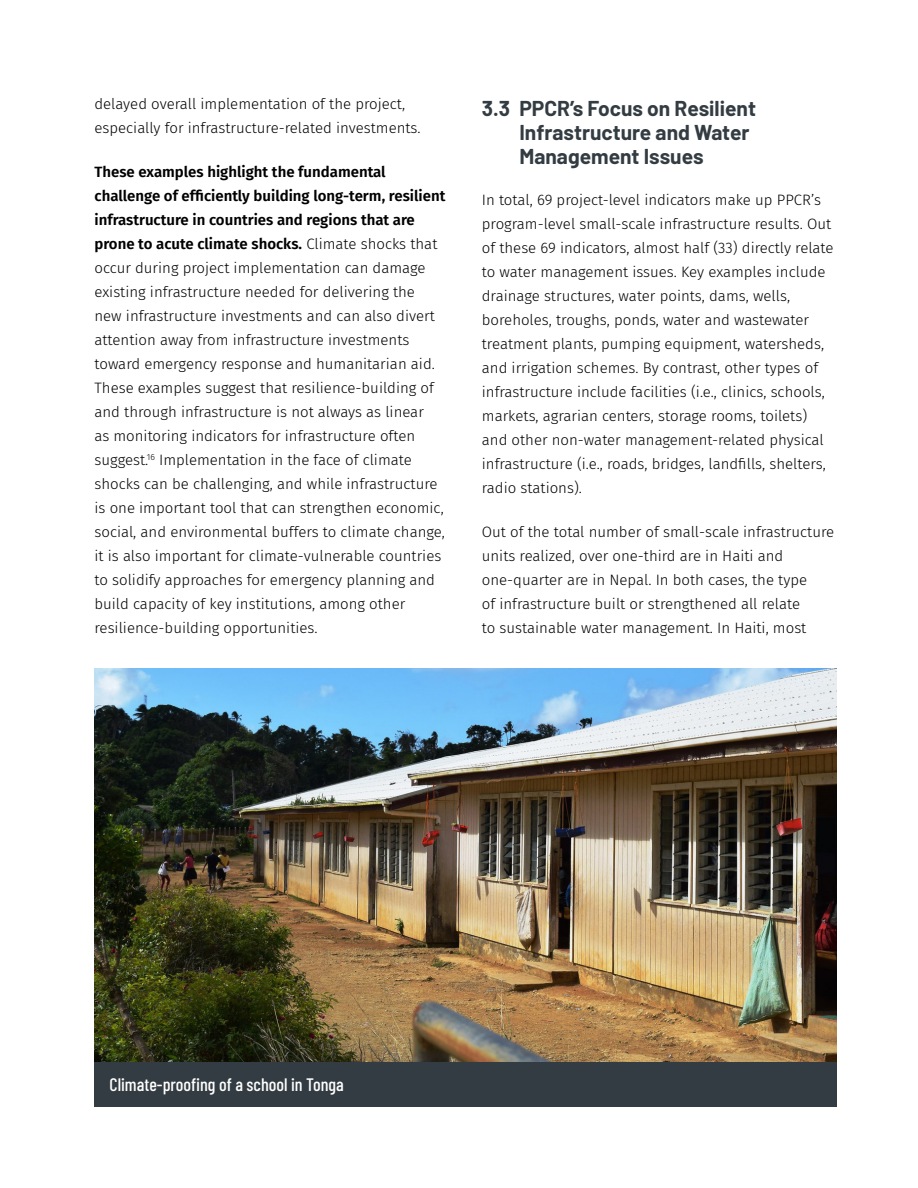
<style>
.page{position:relative;width:918px;height:1188px;background:#fff}
.page>*{position:absolute;margin:0;border:0;box-sizing:border-box;transform-origin:0 0}
.Heading_Level_3{font:700 21px/24px "Barlow";color:#333c42}
.t1{font:500 18px "Barlow Condensed";color:#fff}
.Texts{font:300 15px/24px "Fira Sans";color:#000}
.s1{font-weight:600}
</style>
<div class="page">
<img style="left:94px;top:669px;width:743px;height:394px">
<div style="left:94px;top:1063px;width:743px;height:44px;background:#333c42"></div>
<p class="Texts" style="left:94px;top:91px;width:328px">delayed overall implementation of the project, especially for infrastructure-related investments.</p>
<p class="Texts" style="left:94px;top:159px;width:352px"><span class="s1">These examples highlight the fundamental challenge of efficiently building long-term, resilient infrastructure in countries and regions that are prone to acute climate shocks.</span> Climate shocks that occur during project implementation can damage existing infrastructure needed for delivering the new infrastructure investments and can also divert attention away from infrastructure investments toward emergency response and humanitarian aid.<br>These examples suggest that resilience-building of and through infrastructure is not always as linear<br>as monitoring indicators for infrastructure often suggest.<sup>16</sup> Implementation in the face of climate shocks can be challenging, and while infrastructure is one important tool that can strengthen economic, social, and environmental buffers to climate change, it is also important for climate-vulnerable countries to solidify approaches for emergency planning and build capacity of key institutions, among other resilience-building opportunities.</p>
<p class="Heading_Level_3" style="left:519px;top:94px;width:238px;text-indent:-38px">3.3 PPCR’s Focus on Resilient<br>Infrastructure and Water<br>Management Issues</p>
<p class="Texts" style="left:482px;top:187px;width:353px">In total, 69 project-level indicators make up PPCR’s program-level small-scale infrastructure results. Out of these 69 indicators, almost half (33) directly relate to water management issues. Key examples include drainage structures, water points, dams, wells, boreholes, troughs, ponds, water and wastewater treatment plants, pumping equipment, watersheds, and irrigation schemes. By contrast, other types of infrastructure include facilities (i.e., clinics, schools, markets, agrarian centers, storage rooms, toilets) and other non-water management-related physical infrastructure (i.e., roads, bridges, landfills, shelters, radio stations).</p>
<p class="Texts" style="left:482px;top:519px;width:354px">Out of the total number of small-scale infrastructure units realized, over one-third are in Haiti and one-quarter are in Nepal. In both cases, the type<br>of infrastructure built or strengthened all relate<br>to sustainable water management. In Haiti, most</p>
<p class="t1" style="left:110px;top:1072px;width:236px">Climate-proofing of a school in Tonga</p>
</div>
